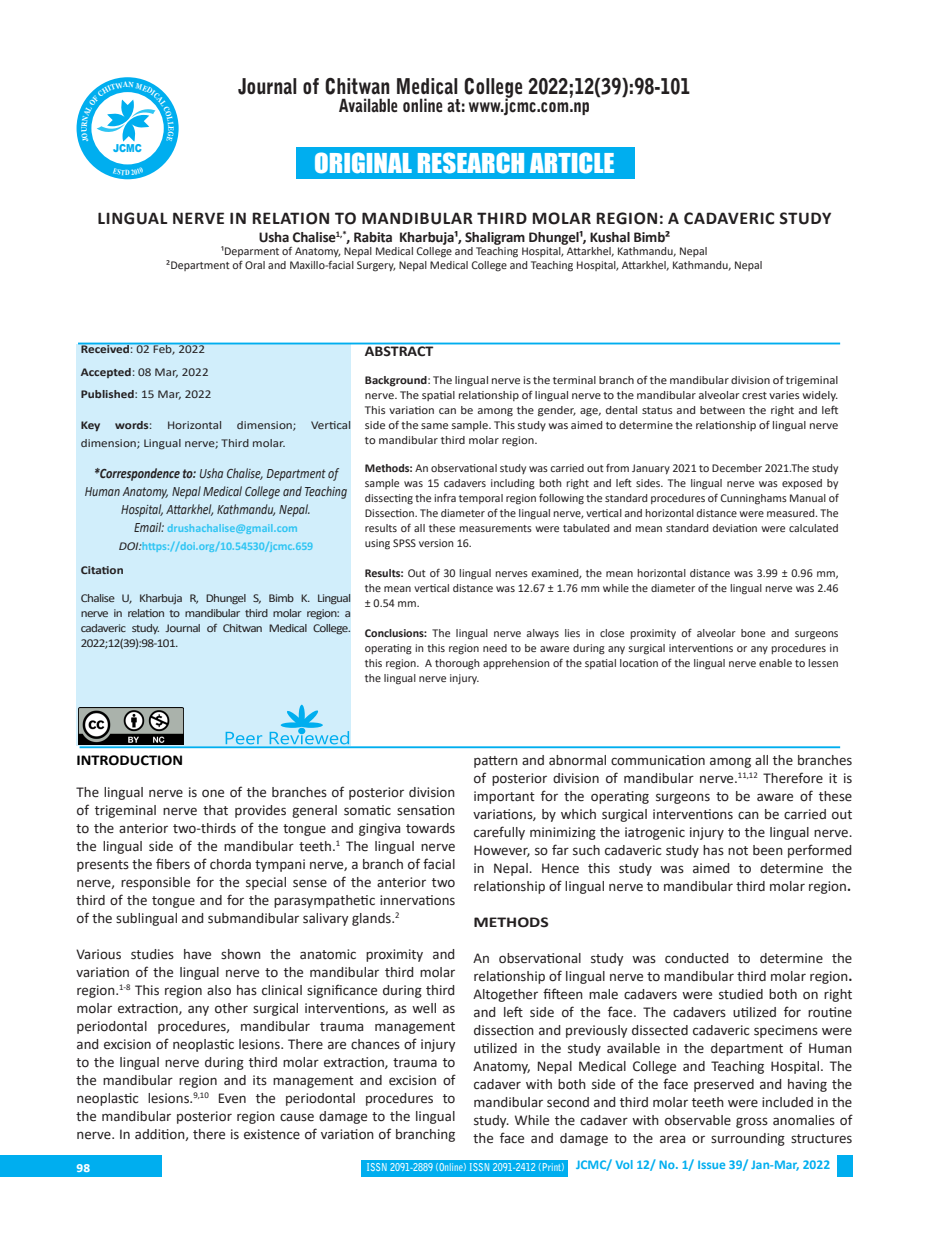
<style>
.page{position:relative;width:929px;height:1253px;background:#fff}
.page>*{position:absolute;margin:0;border:0;box-sizing:border-box;transform-origin:0 0}
.t1{font:25.2px "Impact";color:#fff;scale:1.07 1}
.t2{font:900 21.6px "Bell Gothic Std";color:#231f20;scale:.83 1}
.t3{font:700 18px "Calibri";letter-spacing:.04em;color:#231f20}
.t4{font:900 18px "Bell Gothic Std";color:#231f20;scale:.83 1}
.t5{font:15px/18px "Calibri";color:#231f20;text-align:justify}
.t6{font:700 15px "Calibri";letter-spacing:-.01em;color:#231f20}
.t7{font:700 15px "Calibri";color:#000;scale:1.08 1}
.t8{font:700 15px "Calibri";letter-spacing:-.01em;color:#231f20;scale:1.06 1}
.t9{font:700 15px "Calibri";letter-spacing:-.01em;color:#231f20;scale:1.18 1}
.t10{font:700 15px "Calibri";color:#fff}
.t11{font:italic 14.4px/18px "Calibri";color:#231f20;text-align:center;scale:.83 1}
.t12{font:700 13.5px "Calibri";color:#00aeef}
.t13{font:12px/15px "Calibri";color:#231f20;text-align:justify}
.t14{font:12px/15px "Calibri";color:#231f20;text-align:justify;scale:1.06 1}
.t15{font:12px/15px "Calibri";color:#231f20;scale:1.1 1}
.t16{font:700 12px/18px "Calibri";letter-spacing:-.01em;color:#30c5f3;text-align:center}
.t17{font:700 12px "Calibri";color:#231f20;scale:1.1 1}
.t18{font:900 10.95px "Arial";color:#00aeef;scale:.83 1}
.t19{font:700 10.8px "Bell Gothic Std";color:#fff;scale:.83 1}
.t20{font:700 7.8px "Times New Roman";color:#fff;scale:.83 1}
.s1{font-weight:700}
.s2{font-weight:400;font-style:italic;font-size:14.4px;color:#231f20}
.s3{font-weight:400;font-style:italic;color:#231f20}
</style>
<div class="page">
<div style="left:837px;top:1155px;width:15px;height:21px;background:#00aeef"></div>
<div style="left:0;top:1155px;width:162px;height:21px;background:#00aeef"></div>
<div style="left:296px;top:148px;width:338px;height:31px;background:#00aeef"></div>
<div style="left:361px;top:1160px;width:206px;height:16px;background:#00aeef"></div>
<div style="left:77px;top:77px;width:102px;height:102px;background:#00aeef;border-radius:50%"></div>
<div style="left:91px;top:92px;width:73px;height:72px;background:#fff;border-radius:50%"></div>
<div style="left:77px;top:344px;width:274px;height:402px;background:#d1eefb"></div>
<hr style="left:78px;top:343px;width:762px;height:1px;background:#00aeef">
<hr style="left:80px;top:746px;width:760px;height:2px;background:#00aeef">
<svg style="left:226px;top:732px;width:36px;height:12px"></svg>
<svg style="left:270px;top:705px;width:79px;height:39px"></svg>
<img style="left:78px;top:708px;width:106px;height:37px">
<svg style="left:81px;top:82px;width:93px;height:60px"></svg>
<p class="t2" style="left:238px;top:74px;width:546px">Journal of Chitwan Medical College 2022;12(39):98-101</p>
<p class="t4" style="left:339px;top:95px;width:304px">Available online at: www.jcmc.com.np</p>
<p class="t1" style="left:314px;top:144px;width:282px">ORIGINAL RESEARCH ARTICLE</p>
<p class="t3" style="left:98px;top:205px;width:735px">LINGUAL NERVE IN RELATION TO MANDIBULAR THIRD MOLAR REGION: A CADAVERIC STUDY</p>
<p class="t6" style="left:259px;top:226px;width:413px">Usha Chalise<sup>1,*</sup>, Rabita Kharbuja¹, Shaligram Dhungel¹, Kushal Bimb²</p>
<p class="t13" style="left:166px;top:244px;width:598px;line-height:13.5px;text-align:center">¹Deparment of Anatomy, Nepal Medical College and Teaching Hospital, Attarkhel, Kathmandu, Nepal<br>²Department of Oral and Maxillo-facial Surgery, Nepal Medical College and Teaching Hospital, Attarkhel, Kathmandu, Nepal</p>
<p class="t18" style="left:113px;top:140px;width:36px">JCMC</p>
<p class="t20" style="left:125px;top:167px;width:7px">D</p>
<p class="t15" style="left:81px;top:342px;width:115px"><span class="s1">Received</span>: 02 Feb, 2022</p>
<p class="t15" style="left:81px;top:364px;width:118px"><span class="s1">Accepted</span>: 08 Mar, 2022</p>
<p class="t15" style="left:81px;top:386px;width:120px"><span class="s1">Published</span>: 15 Mar, 2022</p>
<p class="t15" style="left:81px;top:415px;width:247px;line-height:18px"><span class="s1">Key words</span>: Horizontal dimension; Vertical dimension; Lingual nerve; Third molar.</p>
<p class="t11" style="left:85px;top:463px;width:318px"><span class="s1">*Correspondence to:</span> Usha Chalise, Department of<br>Human Anatomy, Nepal Medical College and Teaching<br>Hospital, Attarkhel, Kathmandu, Nepal.</p>
<p class="t16" style="left:119px;top:519px;width:196px"><span class="s2">Email:</span> drushachalise@gmail.com<br><span class="s3">DOI:</span>https://doi.org/10.54530/jcmc.659</p>
<p class="t17" style="left:81px;top:561px;width:41px">Citation</p>
<p class="t15" style="left:81px;top:590px;width:247px;text-align:justify">Chalise U, Kharbuja R, Dhungel S, Bimb K. Lingual nerve in relation to mandibular third molar region: a cadaveric study. Journal of Chitwan Medical College.<br>2022;12(39):98-101.</p>
<p class="t8" style="left:365px;top:340px;width:66px">ABSTRACT</p>
<p class="t14" style="left:365px;top:372px;width:448px"><span class="s1">Background</span>: The lingual nerve is the terminal branch of the mandibular division of trigeminal nerve. The spatial relationship of lingual nerve to the mandibular alveolar crest varies widely.<br>This variation can be among the gender, age, dental status and between the right and left side of the same sample. This study was aimed to determine the relationship of lingual nerve to mandibular third molar region.</p>
<p class="t13" style="left:365px;top:460px;width:475px"><span class="s1">Methods:</span> An observational study was carried out from January 2021 to December 2021.The study sample was 15 cadavers including both right and left sides. The lingual nerve was exposed by dissecting the infra temporal region following the standard procedures of Cunninghams Manual of Dissection. The diameter of the lingual nerve, vertical and horizontal distance were measured. The results of all these measurements were tabulated and mean standard deviation were calculated using SPSS version 16.</p>
<p class="t13" style="left:365px;top:565px;width:475px"><span class="s1">Results:</span> Out of 30 lingual nerves examined, the mean horizontal distance was 3.99 ± 0.96 mm, the mean vertical distance was 12.67 ± 1.76 mm while the diameter of the lingual nerve was 2.46 ± 0.54 mm.</p>
<p class="t13" style="left:365px;top:625px;width:475px"><span class="s1">Conclusions:</span> The lingual nerve always lies in close proximity of alveolar bone and surgeons operating in this region need to be aware during any surgical interventions or any procedures in this region. A thorough apprehension of the spatial location of the lingual nerve enable to lessen the lingual nerve injury.</p>
<p class="t7" style="left:77px;top:750px;width:100px">INTRODUCTION</p>
<p class="t5" style="left:77px;top:782px;width:380px">The lingual nerve is one of the branches of posterior division of trigeminal nerve that provides general somatic sensation to the anterior two-thirds of the tongue and gingiva towards the lingual side of the mandibular teeth.<sup>1</sup> The lingual nerve presents the fibers of chorda tympani nerve, a branch of facial nerve, responsible for the special sense of the anterior two third of the tongue and for the parasympathetic innervations of the sublingual and submandibular salivary glands.<sup>2</sup></p>
<p class="t5" style="left:77px;top:944px;width:380px">Various studies have shown the anatomic proximity and variation of the lingual nerve to the mandibular third molar region.<sup>1-8</sup> This region also has clinical significance during third molar extraction, any other surgical interventions, as well as periodontal procedures, mandibular trauma management and excision of neoplastic lesions. There are chances of injury to the lingual nerve during third molar extraction, trauma to the mandibular region and its management and excision of neoplastic lesions.<sup>9,10</sup> Even the periodontal procedures to the mandibular posterior region cause damage to the lingual nerve. In addition, there is existence of variation of branching</p>
<p class="t5" style="left:473px;top:751px;width:380px">pattern and abnormal communication among all the branches of posterior division of mandibular nerve.<sup>11,12</sup> Therefore it is important for the operating surgeons to be aware of these variations, by which surgical interventions can be carried out carefully minimizing the iatrogenic injury to the lingual nerve.<br>However, so far such cadaveric study has not been performed in Nepal. Hence this study was aimed to determine the relationship of lingual nerve to mandibular third molar region<span class="s1">.</span></p>
<p class="t9" style="left:473px;top:912px;width:65px">METHODS</p>
<p class="t5" style="left:473px;top:949px;width:380px">An observational study was conducted to determine the relationship of lingual nerve to mandibular third molar region<span class="s1">.<br></span>Altogether fifteen male cadavers were studied both on right and left side of the face. The cadavers utilized for routine dissection and previously dissected cadaveric specimens were utilized in the study available in the department of Human Anatomy, Nepal Medical College and Teaching Hospital. The cadaver with both side of the face preserved and having the mandibular second and third molar teeth were included in the study. While the cadaver with observable gross anomalies of the face and damage to the area or surrounding structures</p>
<p class="t10" style="left:77px;top:1156px;width:15px">98</p>
<p class="t12" style="left:576px;top:1155px;width:256px">JCMC/ Vol 12/ No. 1/ Issue 39/ Jan-Mar, 2022</p>
<p class="t19" style="left:367px;top:1161px;width:240px">ISSN 2091-2889 (Online) ISSN 2091-2412 (Print)</p>
</div>
